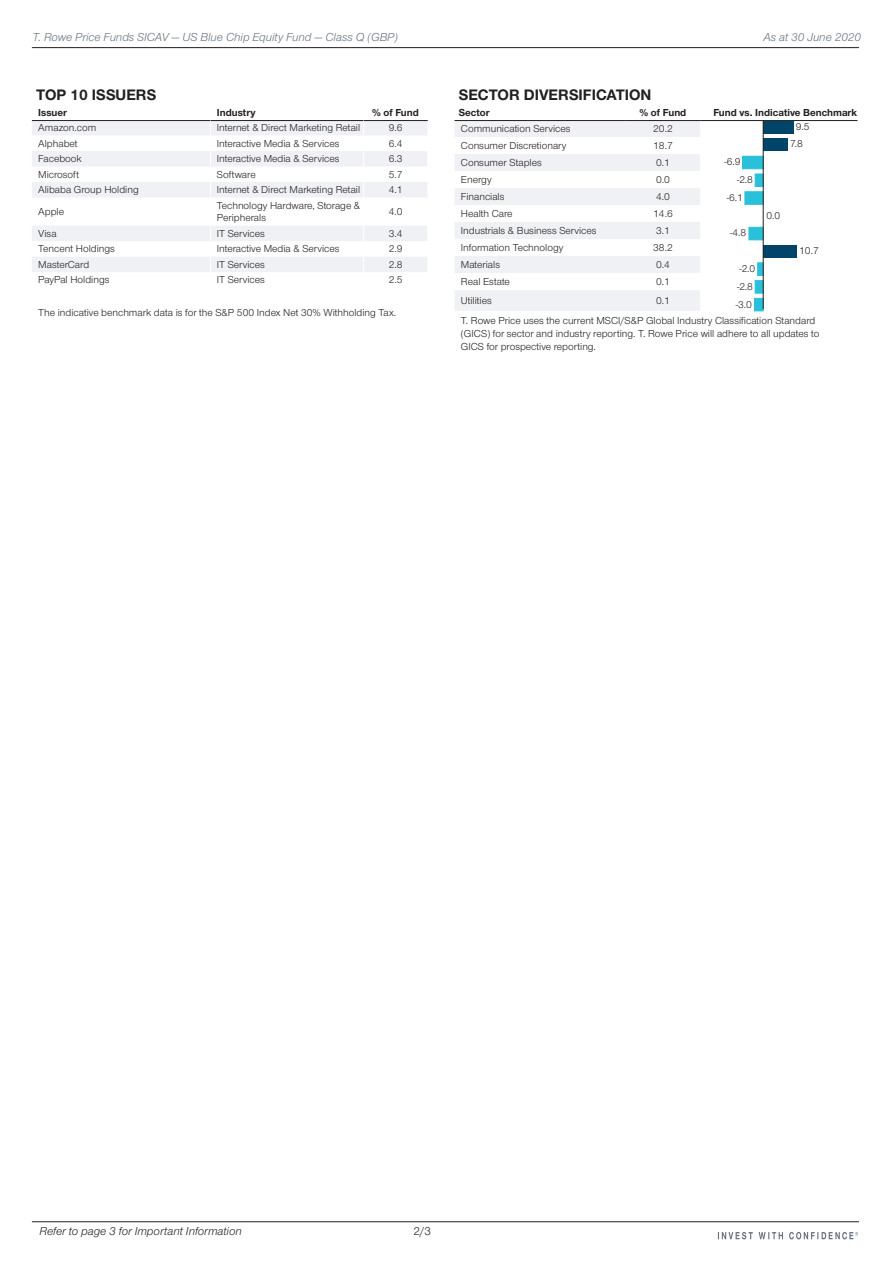
<style>
.page{position:relative;width:893px;height:1263px;background:#fff}
.page>*{position:absolute;margin:0;border:0;box-sizing:border-box;transform-origin:0 0}
.t1{font:700 15.75px "Nimbus San Nov";color:#231f20}
.t2{font:italic 12px "Nimbus San Nov";color:#65717f}
.t3{font:italic 12px "Nimbus San Nov";color:#231f20}
.t4{font:12px "Nimbus San Nov";color:#231f20}
.t5{font:10.5px/12.6px "Nimbus San Nov";color:#231f20}
.t6{font:700 10.5px "Nimbus San Nov";color:#231f20}
</style>
<div class="page">
<hr style="left:32px;top:47px;width:827px;height:1px;background:#231f20">
<hr style="left:32px;top:1221px;width:827px;height:1px;background:#231f20">
<svg style="left:718px;top:1232px;width:140px;height:7px"></svg>
<svg style="left:32px;top:121px;width:395px;height:151px;fill:#f6f7f9"></svg>
<hr style="left:32px;top:120px;width:178px;height:1px;background:#231f20">
<hr style="left:210px;top:120px;width:154px;height:1px;background:#231f20">
<hr style="left:364px;top:120px;width:64px;height:1px;background:#231f20">
<svg style="left:210px;top:120px;width:1px;height:152px"></svg>
<svg style="left:363px;top:120px;width:1px;height:152px"></svg>
<div style="left:454px;top:121px;width:246px;height:190px;background:#eff1f4"></div>
<svg style="left:454px;top:137px;width:246px;height:153px"></svg>
<hr style="left:454px;top:120px;width:172px;height:1px;background:#231f20">
<hr style="left:626px;top:120px;width:74px;height:1px;background:#231f20">
<hr style="left:700px;top:120px;width:157px;height:1px;background:#231f20">
<div style="left:754px;top:298px;width:9px;height:13px;background:#29c0da;border:1px solid #29c0da"></div>
<div style="left:755px;top:281px;width:8px;height:12px;background:#29c0da;border:1px solid #29c0da"></div>
<svg style="left:758px;top:263px;width:5px;height:12px"></svg>
<div style="left:763px;top:245px;width:34px;height:13px;background:#00446a"></div>
<div style="left:749px;top:227px;width:14px;height:13px;background:#29c0da;border:1px solid #29c0da"></div>
<div style="left:745px;top:192px;width:18px;height:12px;background:#29c0da;border:1px solid #29c0da"></div>
<div style="left:755px;top:174px;width:8px;height:13px;background:#29c0da;border:1px solid #29c0da"></div>
<div style="left:742px;top:156px;width:21px;height:13px;background:#29c0da;border:1px solid #29c0da"></div>
<div style="left:763px;top:138px;width:25px;height:13px;background:#00446a"></div>
<div style="left:763px;top:121px;width:30px;height:12px;background:#00446a"></div>
<hr style="left:763px;top:121px;width:1px;height:188px;background:#231f20">
<p class="t2" style="left:33px;top:30px;width:367px">T. Rowe Price Funds SICAV — US Blue Chip Equity Fund — Class Q (GBP)</p>
<p class="t2" style="left:763px;top:30px;width:99px">As at 30 June 2020</p>
<h1 class="t1" style="left:36px;top:85px;width:122px">TOP 10 ISSUERS</h1>
<p class="t6" style="left:38px;top:107px;width:30px">Issuer</p>
<p class="t6" style="left:217px;top:107px;width:40px">Industry</p>
<p class="t6" style="left:372px;top:107px;width:48px">% of Fund</p>
<p class="t5" style="left:38px;top:122px;width:59px">Amazon.com</p>
<p class="t5" style="left:217px;top:122px;width:145px">Internet &amp; Direct Marketing Retail</p>
<p class="t5" style="left:389px;top:122px;width:15px">9.6</p>
<p class="t5" style="left:38px;top:137px;width:41px">Alphabet</p>
<p class="t5" style="left:217px;top:137px;width:124px">Interactive Media &amp; Services</p>
<p class="t5" style="left:389px;top:137px;width:15px">6.4</p>
<p class="t5" style="left:38px;top:153px;width:45px">Facebook</p>
<p class="t5" style="left:217px;top:153px;width:124px">Interactive Media &amp; Services</p>
<p class="t5" style="left:389px;top:153px;width:15px">6.3</p>
<p class="t5" style="left:38px;top:168px;width:42px">Microsoft</p>
<p class="t5" style="left:217px;top:168px;width:40px">Software</p>
<p class="t5" style="left:389px;top:168px;width:15px">5.7</p>
<p class="t5" style="left:38px;top:184px;width:102px">Alibaba Group Holding</p>
<p class="t5" style="left:217px;top:184px;width:145px">Internet &amp; Direct Marketing Retail</p>
<p class="t5" style="left:389px;top:184px;width:15px">4.1</p>
<p class="t5" style="left:38px;top:205px;width:27px">Apple</p>
<p class="t5" style="left:217px;top:199px;width:145px">Technology Hardware, Storage &amp;<br>Peripherals</p>
<p class="t5" style="left:389px;top:205px;width:15px">4.0</p>
<p class="t5" style="left:38px;top:227px;width:20px">Visa</p>
<p class="t5" style="left:217px;top:227px;width:50px">IT Services</p>
<p class="t5" style="left:389px;top:227px;width:15px">3.4</p>
<p class="t5" style="left:38px;top:243px;width:78px">Tencent Holdings</p>
<p class="t5" style="left:217px;top:243px;width:124px">Interactive Media &amp; Services</p>
<p class="t5" style="left:389px;top:243px;width:15px">2.9</p>
<p class="t5" style="left:38px;top:258px;width:52px">MasterCard</p>
<p class="t5" style="left:217px;top:258px;width:50px">IT Services</p>
<p class="t5" style="left:389px;top:258px;width:15px">2.8</p>
<p class="t5" style="left:38px;top:274px;width:73px">PayPal Holdings</p>
<p class="t5" style="left:217px;top:274px;width:50px">IT Services</p>
<p class="t5" style="left:389px;top:274px;width:15px">2.5</p>
<p class="t5" style="left:38px;top:306px;width:359px">The indicative benchmark data is for the S&amp;P 500 Index Net 30% Withholding Tax.</p>
<h1 class="t1" style="left:459px;top:85px;width:194px">SECTOR DIVERSIFICATION</h1>
<p class="t6" style="left:459px;top:107px;width:32px">Sector</p>
<p class="t6" style="left:640px;top:107px;width:48px">% of Fund</p>
<p class="t6" style="left:713px;top:107px;width:145px">Fund vs. Indicative Benchmark</p>
<p class="t5" style="left:461px;top:122px;width:111px">Communication Services</p>
<p class="t5" style="left:653px;top:122px;width:21px">20.2</p>
<p class="t5" style="left:796px;top:120px;width:15px">9.5</p>
<p class="t5" style="left:790px;top:137px;width:14px">7.8</p>
<p class="t5" style="left:461px;top:139px;width:107px">Consumer Discretionary</p>
<p class="t5" style="left:653px;top:139px;width:21px">18.7</p>
<p class="t5" style="left:461px;top:156px;width:82px">Consumer Staples</p>
<p class="t5" style="left:656px;top:156px;width:15px">0.1</p>
<p class="t5" style="left:461px;top:173px;width:32px">Energy</p>
<p class="t5" style="left:656px;top:173px;width:15px">0.0</p>
<p class="t5" style="left:461px;top:190px;width:45px">Financials</p>
<p class="t5" style="left:656px;top:190px;width:15px">4.0</p>
<p class="t5" style="left:461px;top:207px;width:53px">Health Care</p>
<p class="t5" style="left:653px;top:207px;width:21px">14.6</p>
<p class="t5" style="left:461px;top:224px;width:137px">Industrials &amp; Business Services</p>
<p class="t5" style="left:656px;top:224px;width:15px">3.1</p>
<p class="t5" style="left:461px;top:241px;width:104px">Information Technology</p>
<p class="t5" style="left:653px;top:241px;width:21px">38.2</p>
<p class="t5" style="left:461px;top:258px;width:41px">Materials</p>
<p class="t5" style="left:656px;top:258px;width:15px">0.4</p>
<p class="t5" style="left:461px;top:275px;width:51px">Real Estate</p>
<p class="t5" style="left:656px;top:275px;width:15px">0.1</p>
<p class="t5" style="left:461px;top:294px;width:32px">Utilities</p>
<p class="t5" style="left:724px;top:155px;width:18px">-6.9</p>
<p class="t5" style="left:737px;top:173px;width:17px">-2.8</p>
<p class="t5" style="left:727px;top:191px;width:18px">-6.1</p>
<p class="t5" style="left:767px;top:209px;width:15px">0.0</p>
<p class="t5" style="left:730px;top:226px;width:18px">-4.8</p>
<p class="t5" style="left:799px;top:244px;width:21px">10.7</p>
<p class="t5" style="left:739px;top:262px;width:17px">-2.0</p>
<p class="t5" style="left:737px;top:280px;width:17px">-2.8</p>
<p class="t5" style="left:461px;top:290px;width:356px;line-height:20.2px;text-indent:195px">0.1<br>T. Rowe Price uses the current MSCI/S&amp;P Global Industry Classification Standard</p>
<p class="t5" style="left:461px;top:327px;width:360px">(GICS) for sector and industry reporting. T. Rowe Price will adhere to all updates to<br>GICS for prospective reporting.</p>
<p class="t5" style="left:736px;top:298px;width:18px">-3.0</p>
<p class="t3" style="left:39px;top:1224px;width:204px">Refer to page 3 for Important Information</p>
<p class="t4" style="left:414px;top:1224px;width:19px">2/3</p>
</div>
